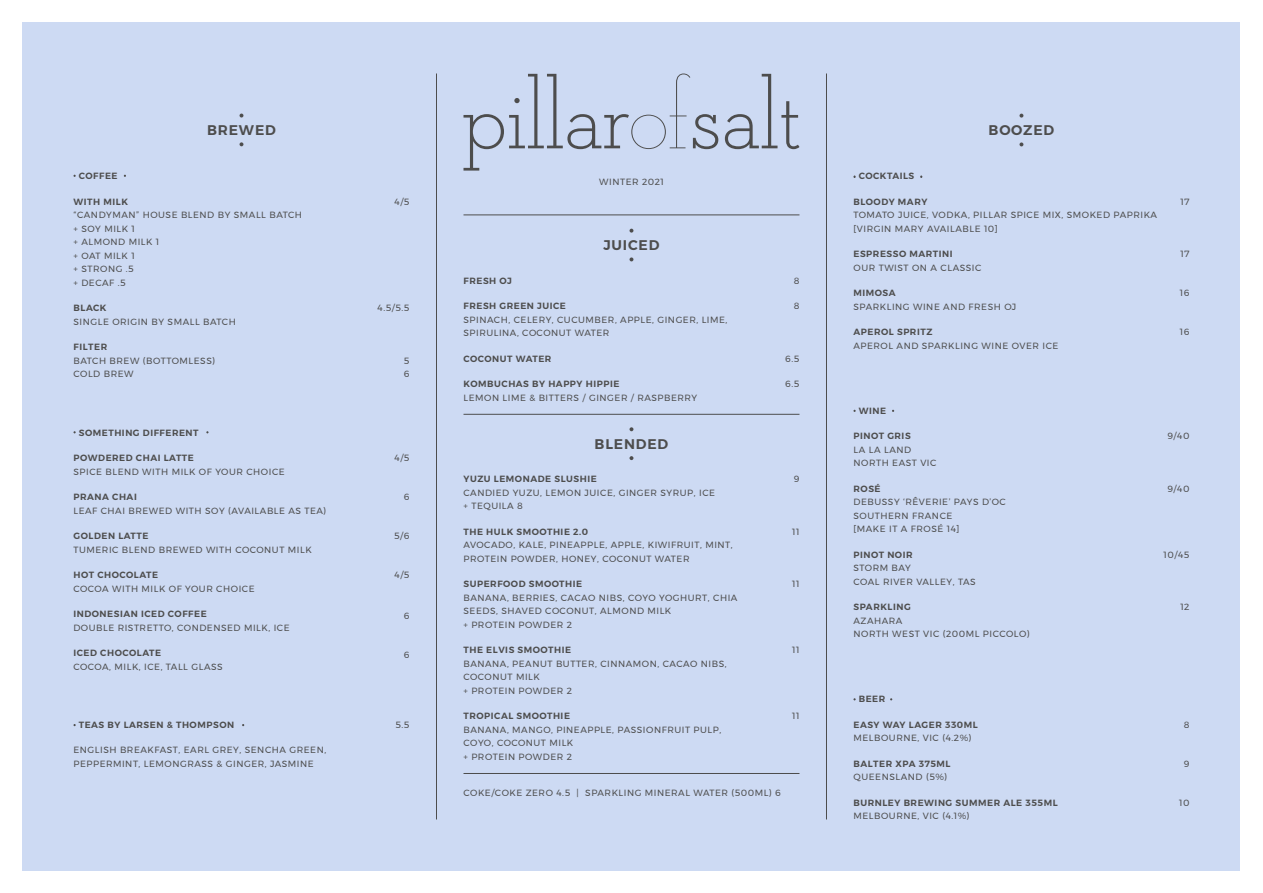
<style>
.page{position:relative;width:1263px;height:893px;background:#fff}
.page>*{position:absolute;margin:0;border:0;box-sizing:border-box;transform-origin:0 0}
.t1{font:600 13.95px "Montserrat";letter-spacing:.06em;color:#4d4d4d}
.t2{font:9px/13.5px "Montserrat";letter-spacing:.06em;color:#4d4d4d}
.t3{font:600 9px/13.5px "Montserrat";letter-spacing:.06em;color:#4d4d4d}
.s1{font-weight:600}
.s2{font-weight:400}
</style>
<div class="page">
<div style="left:23px;top:22px;width:1217px;height:849px;background:#cddaf3"></div>
<hr style="left:436px;top:74px;width:1px;height:745px;background:#4d4d4d">
<hr style="left:826px;top:74px;width:1px;height:745px;background:#4d4d4d">
<hr style="left:463px;top:773px;width:336px;height:1px;background:#4d4d4d">
<svg style="left:463px;top:74px;width:255px;height:97px"></svg>
<svg style="left:725px;top:74px;width:74px;height:75px"></svg>
<hr style="left:463px;top:215px;width:336px;height:1px;background:#4d4d4d">
<hr style="left:463px;top:414px;width:336px;height:1px;background:#4d4d4d">
<svg style="left:629px;top:427px;width:4px;height:4px"></svg>
<svg style="left:629px;top:456px;width:4px;height:4px"></svg>
<svg style="left:1019px;top:114px;width:4px;height:4px"></svg>
<svg style="left:1019px;top:142px;width:4px;height:4px"></svg>
<svg style="left:239px;top:114px;width:4px;height:4px"></svg>
<svg style="left:239px;top:142px;width:4px;height:4px"></svg>
<svg style="left:629px;top:229px;width:4px;height:4px"></svg>
<svg style="left:629px;top:257px;width:4px;height:4px"></svg>
<p class="t1" style="left:207px;top:119px;width:70px">BREWED</p>
<p class="t1" style="left:988px;top:119px;width:67px">BOOZED</p>
<p class="t3" style="left:79px;top:169px;width:40px">COFFEE</p>
<p class="t2" style="left:74px;top:195px;width:230px"><span class="s1">WITH MILK<br></span>“CANDYMAN” HOUSE BLEND BY SMALL BATCH + SOY MILK 1<br>+ ALMOND MILK 1<br>+ OAT MILK 1<br>+ STRONG .5<br>+ DECAF .5</p>
<p class="t2" style="left:74px;top:301px;width:164px"><span class="s1">BLACK<br></span>SINGLE ORIGIN BY SMALL BATCH</p>
<p class="t2" style="left:74px;top:340px;width:143px"><span class="s1">FILTER<br></span>BATCH BREW (BOTTOMLESS)<br>COLD BREW</p>
<p class="t2" style="left:394px;top:195px;width:17px">4/5</p>
<p class="t2" style="left:377px;top:301px;width:33px">4.5/5.5</p>
<p class="t2" style="left:404px;top:354px;width:7px">5<br>6</p>
<p class="t2" style="left:599px;top:175px;width:66px">WINTER 2021</p>
<p class="t1" style="left:603px;top:234px;width:58px">JUICED</p>
<p class="t3" style="left:463px;top:274px;width:50px">FRESH OJ</p>
<p class="t2" style="left:463px;top:299px;width:265px"><span class="s1">FRESH GREEN JUICE<br></span>SPINACH, CELERY, CUCUMBER, APPLE, GINGER, LIME,<br>SPIRULINA, COCONUT WATER</p>
<p class="t3" style="left:463px;top:352px;width:89px">COCONUT WATER</p>
<p class="t2" style="left:463px;top:377px;width:235px"><span class="s1">KOMBUCHAS BY HAPPY HIPPIE<br></span>LEMON LIME &amp; BITTERS / GINGER / RASPBERRY</p>
<p class="t2" style="left:794px;top:273px;width:7px">8</p>
<p class="t2" style="left:794px;top:299px;width:7px">8</p>
<p class="t2" style="left:785px;top:351px;width:16px">6.5</p>
<p class="t2" style="left:785px;top:377px;width:16px">6.5</p>
<p class="t3" style="left:859px;top:169px;width:57px">COCKTAILS</p>
<p class="t2" style="left:853px;top:195px;width:305px"><span class="s1">BLOODY MARY<br></span>TOMATO JUICE, VODKA, PILLAR SPICE MIX, SMOKED PAPRIKA [VIRGIN MARY AVAILABLE 10]</p>
<p class="t2" style="left:853px;top:247px;width:129px"><span class="s1">ESPRESSO MARTINI<br></span>OUR TWIST ON A CLASSIC</p>
<p class="t2" style="left:853px;top:286px;width:164px"><span class="s1">MIMOSA<br></span>SPARKLING WINE AND FRESH OJ</p>
<p class="t2" style="left:853px;top:325px;width:206px"><span class="s1">APEROL SPRITZ<br></span>APEROL AND SPARKLING WINE OVER ICE</p>
<p class="t2" style="left:1180px;top:195px;width:10px">17</p>
<p class="t2" style="left:1180px;top:247px;width:10px">17</p>
<p class="t2" style="left:1180px;top:286px;width:11px">16</p>
<p class="t2" style="left:1180px;top:325px;width:11px">16</p>
<p class="t3" style="left:79px;top:426px;width:121px">SOMETHING DIFFERENT</p>
<p class="t2" style="left:74px;top:451px;width:213px"><span class="s1">POWDERED CHAI LATTE<br></span>SPICE BLEND WITH MILK OF YOUR CHOICE</p>
<p class="t2" style="left:74px;top:490px;width:254px"><span class="s1">PRANA CHAI<br></span>LEAF CHAI BREWED WITH SOY (AVAILABLE AS TEA)</p>
<p class="t2" style="left:74px;top:529px;width:240px"><span class="s1">GOLDEN LATTE<br></span>TUMERIC BLEND BREWED WITH COCONUT MILK</p>
<p class="t2" style="left:74px;top:568px;width:183px"><span class="s1">HOT CHOCOLATE<br></span>COCOA WITH MILK OF YOUR CHOICE</p>
<p class="t2" style="left:74px;top:607px;width:218px"><span class="s1">INDONESIAN ICED COFFEE<br></span>DOUBLE RISTRETTO, CONDENSED MILK, ICE</p>
<p class="t2" style="left:74px;top:646px;width:151px"><span class="s1">ICED CHOCOLATE<br></span>COCOA, MILK, ICE, TALL GLASS</p>
<p class="t3" style="left:79px;top:718px;width:157px">TEAS BY LARSEN &amp; THOMPSON</p>
<p class="t2" style="left:74px;top:743px;width:254px">ENGLISH BREAKFAST, EARL GREY, SENCHA GREEN,<br>PEPPERMINT, LEMONGRASS &amp; GINGER, JASMINE</p>
<p class="t2" style="left:394px;top:451px;width:17px">4/5</p>
<p class="t2" style="left:404px;top:490px;width:7px">6</p>
<p class="t2" style="left:394px;top:529px;width:17px">5/6</p>
<p class="t2" style="left:394px;top:568px;width:17px">4/5</p>
<p class="t2" style="left:404px;top:608px;width:7px">6</p>
<p class="t2" style="left:404px;top:647px;width:7px">6</p>
<p class="t2" style="left:395px;top:718px;width:16px">5.5</p>
<p class="t1" style="left:595px;top:433px;width:75px">BLENDED</p>
<p class="t2" style="left:463px;top:472px;width:253px"><span class="s1">YUZU LEMONADE SLUSHIE<br></span>CANDIED YUZU, LEMON JUICE, GINGER SYRUP, ICE + TEQUILA 8</p>
<p class="t2" style="left:463px;top:525px;width:271px"><span class="s1">THE HULK SMOOTHIE 2.0<br></span>AVOCADO, KALE, PINEAPPLE, APPLE, KIWIFRUIT, MINT,<br>PROTEIN POWDER, HONEY, COCONUT WATER</p>
<p class="t2" style="left:463px;top:577px;width:275px"><span class="s1">SUPERFOOD SMOOTHIE<br></span>BANANA, BERRIES, CACAO NIBS, COYO YOGHURT, CHIA<br>SEEDS, SHAVED COCONUT, ALMOND MILK<br>+ PROTEIN POWDER 2</p>
<p class="t2" style="left:463px;top:643px;width:265px"><span class="s1">THE ELVIS SMOOTHIE<br></span>BANANA, PEANUT BUTTER, CINNAMON, CACAO NIBS,<br>COCONUT MILK<br>+ PROTEIN POWDER 2</p>
<p class="t2" style="left:463px;top:709px;width:259px"><span class="s1">TROPICAL SMOOTHIE<br></span>BANANA, MANGO, PINEAPPLE, PASSIONFRUIT PULP,<br>COYO, COCONUT MILK<br>+ PROTEIN POWDER 2</p>
<p class="t2" style="left:463px;top:786px;width:319px">COKE/COKE ZERO 4.5 | SPARKLING MINERAL WATER (500ML) 6</p>
<p class="t2" style="left:794px;top:472px;width:7px">9</p>
<p class="t2" style="left:792px;top:525px;width:9px">11</p>
<p class="t2" style="left:792px;top:577px;width:9px">11</p>
<p class="t2" style="left:792px;top:643px;width:9px">11</p>
<p class="t2" style="left:792px;top:709px;width:9px">11</p>
<p class="t3" style="left:859px;top:404px;width:29px">WINE</p>
<p class="t2" style="left:853px;top:429px;width:84px"><span class="s1">PINOT GRIS<br></span>LA LA LAND<br>NORTH EAST VIC</p>
<p class="t2" style="left:853px;top:482px;width:154px"><span class="s1">ROSÉ<br></span>DEBUSSY ‘RÊVERIE’ PAYS D’OC<br>SOUTHERN FRANCE<br>[MAKE IT A FROSÉ 14]</p>
<p class="t2" style="left:853px;top:548px;width:124px"><span class="s1">PINOT NOIR<br></span>STORM BAY<br>COAL RIVER VALLEY, TAS</p>
<p class="t2" style="left:853px;top:600px;width:178px"><span class="s1">SPARKLING<br></span>AZAHARA<br>NORTH WEST VIC (200ML PICCOLO)</p>
<p class="t3" style="left:859px;top:692px;width:28px">BEER</p>
<p class="t2" style="left:853px;top:718px;width:126px"><span class="s1">EASY WAY LAGER 330ML<br></span>MELBOURNE, VIC (4.2%)</p>
<p class="t3" style="left:853px;top:757px;width:99px">BALTER XPA 375ML<br><span class="s2">QUEENSLAND (5%)</span></p>
<p class="t3" style="left:853px;top:796px;width:206px">BURNLEY BREWING SUMMER ALE 355ML<br><span class="s2">MELBOURNE, VIC (4.1%)</span></p>
<p class="t2" style="left:1167px;top:429px;width:24px">9/40</p>
<p class="t2" style="left:1167px;top:482px;width:24px">9/40</p>
<p class="t2" style="left:1164px;top:548px;width:27px">10/45</p>
<p class="t2" style="left:1180px;top:600px;width:11px">12</p>
<p class="t2" style="left:1184px;top:718px;width:7px">8</p>
<p class="t2" style="left:1184px;top:757px;width:7px">9</p>
<p class="t2" style="left:1179px;top:796px;width:12px">10</p>
</div>
